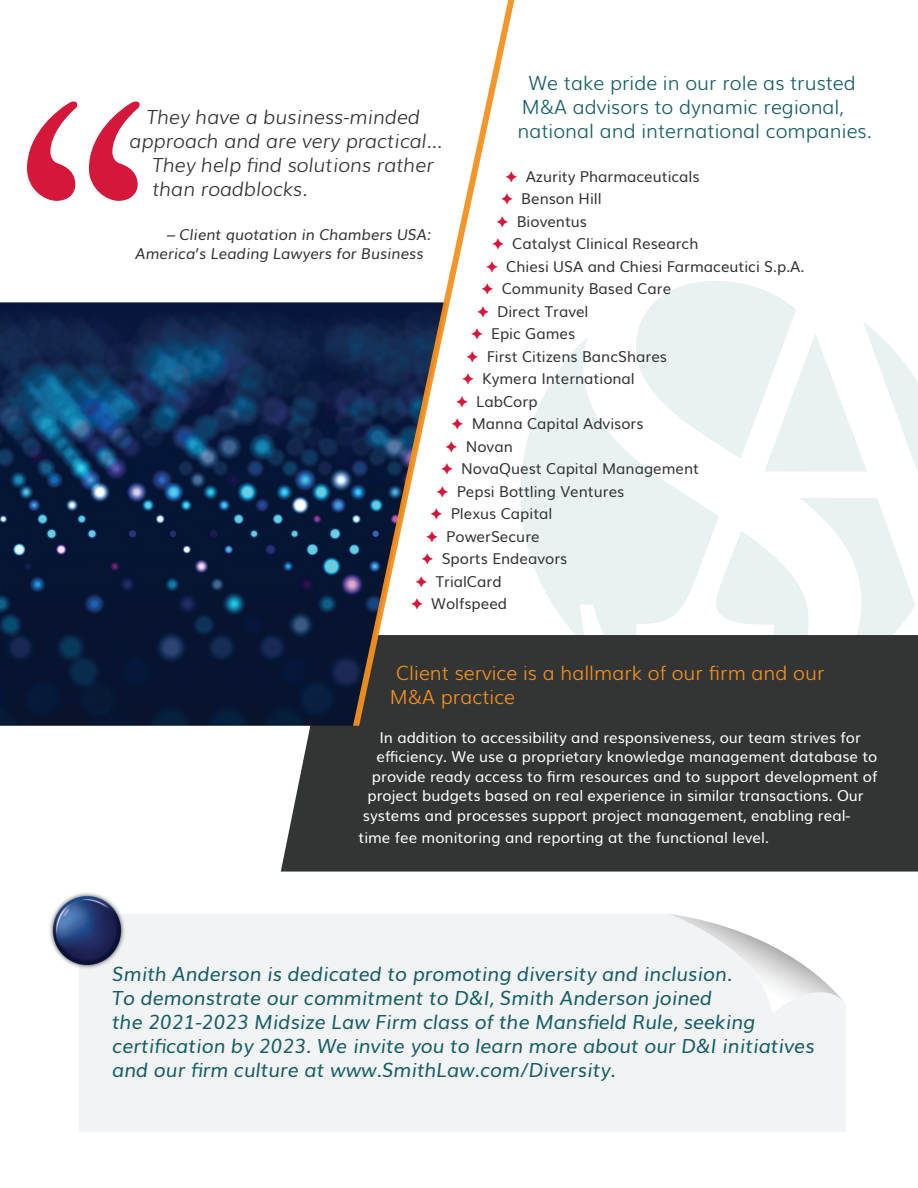
<style>
.page{position:relative;width:918px;height:1188px;background:#fff}
.page>*{position:absolute;margin:0;border:0;box-sizing:border-box;transform-origin:0 0}
.t1{font:italic 19.5px/24px "Muli";color:#165e67}
.t2{font:italic 300 19.5px "Muli";color:#333434}
.t3{font:300 19.5px/24px "Muli";color:#165e67}
.t4{font:300 19.5px/24px "Muli";color:#f6911e}
.t5{font:15px "Muli";color:#fff}
.t6{font:15px "Muli";color:#333434}
.t7{font:italic 15px/19.5px "Muli";color:#333434}
</style>
<div class="page">
<svg style="left:526px;top:337px;width:110px;height:298px;fill:#eaf1f1"></svg>
<svg style="left:636px;top:281px;width:282px;height:354px"></svg>
<div style="left:281px;top:635px;width:637px;height:237px;background:#333434"></div>
<svg style="left:27px;top:102px;width:113px;height:99px"></svg>
<div style="left:79px;top:914px;width:767px;height:218px;background:#f2f3f4"></div>
<svg style="left:667px;top:914px;width:178px;height:99px"></svg>
<img style="left:49px;top:892px;width:79px;height:79px">
<img style="left:0;top:302px;width:347px;height:424px">
<svg style="left:347px;top:0;width:179px;height:726px"></svg>
<svg style="left:506px;top:171px;width:11px;height:11px"></svg>
<svg style="left:502px;top:194px;width:10px;height:11px"></svg>
<svg style="left:497px;top:216px;width:11px;height:11px"></svg>
<svg style="left:493px;top:239px;width:10px;height:11px"></svg>
<svg style="left:487px;top:261px;width:10px;height:11px"></svg>
<svg style="left:482px;top:284px;width:11px;height:11px"></svg>
<svg style="left:478px;top:306px;width:10px;height:11px"></svg>
<svg style="left:472px;top:329px;width:10px;height:11px"></svg>
<svg style="left:467px;top:351px;width:11px;height:11px"></svg>
<svg style="left:463px;top:374px;width:10px;height:11px"></svg>
<svg style="left:457px;top:396px;width:10px;height:11px"></svg>
<svg style="left:452px;top:419px;width:11px;height:11px"></svg>
<svg style="left:446px;top:441px;width:11px;height:11px"></svg>
<svg style="left:442px;top:464px;width:10px;height:11px"></svg>
<svg style="left:437px;top:486px;width:11px;height:11px"></svg>
<svg style="left:431px;top:509px;width:11px;height:11px"></svg>
<svg style="left:427px;top:531px;width:10px;height:11px"></svg>
<svg style="left:422px;top:554px;width:11px;height:11px"></svg>
<svg style="left:416px;top:576px;width:11px;height:11px"></svg>
<svg style="left:412px;top:599px;width:10px;height:11px"></svg>
<h1 class="t3" style="left:517px;top:70px;width:356px;text-indent:11px">We take pride in our role as trusted<br>M&amp;A advisors to dynamic regional, national and international companies.</h1>
<p class="t6" style="left:526px;top:164px;width:175px">Azurity Pharmaceuticals</p>
<p class="t6" style="left:521px;top:187px;width:82px">Benson Hill</p>
<p class="t6" style="left:517px;top:209px;width:72px">Bioventus</p>
<p class="t6" style="left:512px;top:232px;width:188px">Catalyst Clinical Research</p>
<p class="t6" style="left:506px;top:254px;width:300px">Chiesi USA and Chiesi Farmaceutici S.p.A.</p>
<p class="t6" style="left:502px;top:277px;width:171px">Community Based Care</p>
<p class="t6" style="left:497px;top:299px;width:93px">Direct Travel</p>
<p class="t6" style="left:491px;top:322px;width:86px">Epic Games</p>
<p class="t6" style="left:487px;top:344px;width:182px">First Citizens BancShares</p>
<p class="t6" style="left:482px;top:367px;width:154px">Kymera International</p>
<p class="t6" style="left:476px;top:389px;width:63px">LabCorp</p>
<p class="t6" style="left:472px;top:412px;width:173px">Manna Capital Advisors</p>
<p class="t6" style="left:466px;top:434px;width:49px">Novan</p>
<p class="t6" style="left:461px;top:457px;width:239px">NovaQuest Capital Management</p>
<p class="t6" style="left:457px;top:479px;width:169px">Pepsi Bottling Ventures</p>
<p class="t6" style="left:451px;top:502px;width:103px">Plexus Capital</p>
<p class="t6" style="left:446px;top:524px;width:95px">PowerSecure</p>
<p class="t6" style="left:442px;top:547px;width:127px">Sports Endeavors</p>
<p class="t6" style="left:436px;top:569px;width:67px">TrialCard</p>
<p class="t6" style="left:431px;top:592px;width:77px">Wolfspeed</p>
<h1 class="t2" style="left:147px;top:102px;width:275px">They have a business-minded</h1>
<h1 class="t2" style="left:130px;top:126px;width:314px">approach and are very practical…</h1>
<h1 class="t2" style="left:152px;top:150px;width:283px">They help find solutions rather</h1>
<h1 class="t2" style="left:152px;top:174px;width:157px">than roadblocks.</h1>
<p class="t7" style="left:135px;top:224px;width:297px;text-indent:32px">– Client quotation in Chambers USA:<br>America’s Leading Lawyers for Business</p>
<h1 class="t4" style="left:390px;top:659px;width:436px;text-indent:6px">Client service is a hallmark of our firm and our<br>M&amp;A practice</h1>
<p class="t5" style="left:380px;top:725px;width:483px">In addition to accessibility and responsiveness, our team strives for</p>
<p class="t5" style="left:376px;top:745px;width:502px">efficiency. We use a proprietary knowledge management database to</p>
<p class="t5" style="left:372px;top:764px;width:507px">provide ready access to firm resources and to support development of</p>
<p class="t5" style="left:367px;top:784px;width:498px">project budgets based on real experience in similar transactions. Our</p>
<p class="t5" style="left:363px;top:803px;width:489px">systems and processes support project management, enabling real-</p>
<p class="t5" style="left:358px;top:826px;width:412px">time fee monitoring and reporting at the functional level.</p>
<p class="t1" style="left:112px;top:961px;width:704px">Smith Anderson is dedicated to promoting diversity and inclusion.<br>To demonstrate our commitment to D&amp;I, Smith Anderson joined<br>the 2021-2023 Midsize Law Firm class of the Mansfield Rule, seeking certification by 2023. We invite you to learn more about our D&amp;I initiatives and our firm culture at www.SmithLaw.com/Diversity.</p>
</div>
